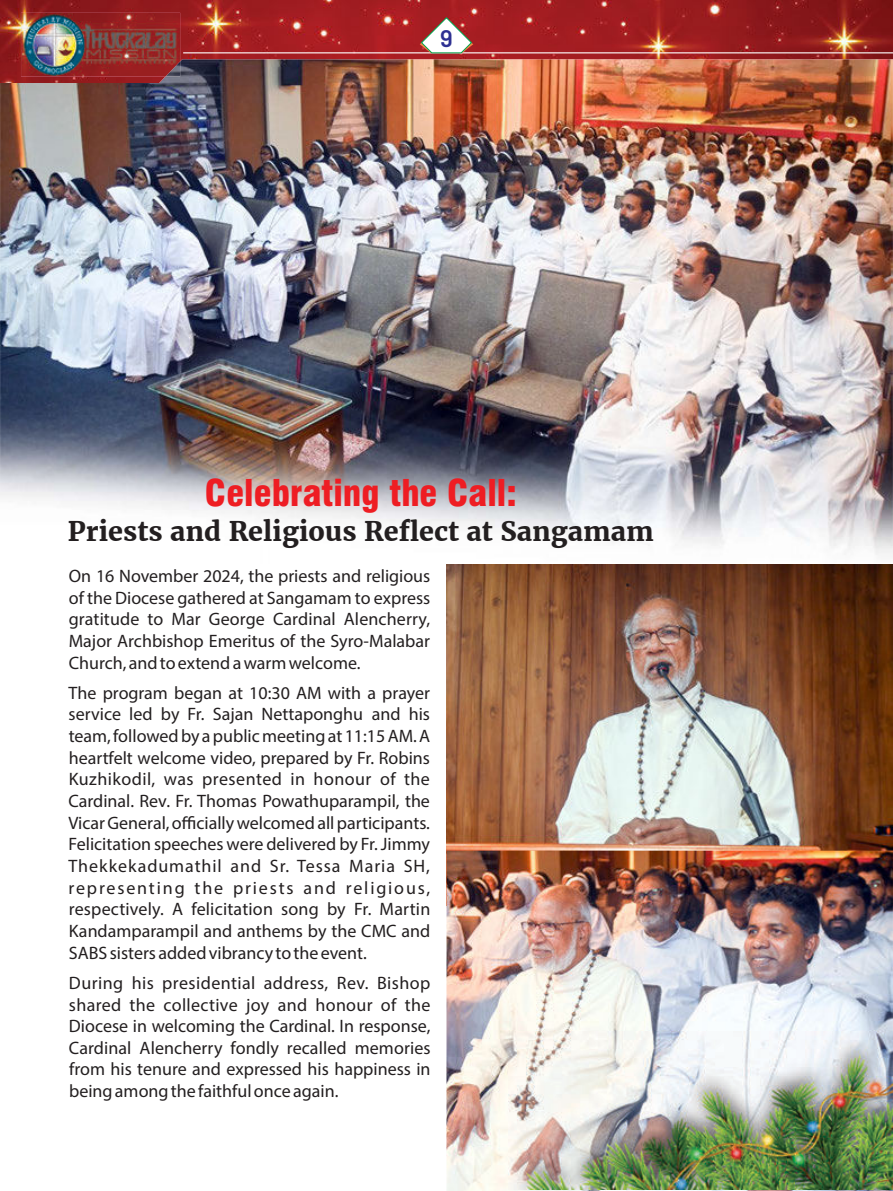
<style>
.page{position:relative;width:893px;height:1191px;background:#fff}
.page>*{position:absolute;margin:0;border:0;box-sizing:border-box;transform-origin:0 0}
.t1{font:900 condensed 36px "Swiss 721 BT";color:#ee1d23}
.t2{font:700 27px "Merriweather";color:#231f20}
.t3{font:600 24px "Barlow";color:#2e3092}
.t4{font:18px/21.6px "Myriad Pro";color:#231f20;text-align:justify}
</style>
<div class="page">
<img style="left:0;top:83px;width:893px;height:474px">
<hr style="left:0;top:574px;width:1px;height:279px;background:#fff8ae">
<img style="left:1px;top:0;width:892px;height:83px">
<img style="left:21px;top:13px;width:159px;height:63px">
<hr style="left:183px;top:52px;width:710px;height:1px;background:#fff">
<svg style="left:420px;top:17px;width:53px;height:37px"></svg>
<svg style="left:0;top:0;width:1px;height:83px"></svg>
<img style="left:446px;top:565px;width:447px;height:285px">
<img style="left:446px;top:850px;width:447px;height:341px">
<img style="left:508px;top:1031px;width:385px;height:158px">
<h3 class="t3" style="left:440px;top:23px;width:14px">9</h3>
<h1 class="t1" style="left:205px;top:471px;width:313px">Celebrating the Call:</h1>
<h2 class="t2" style="left:68px;top:513px;width:588px">Priests and Religious Reflect at Sangamam</h2>
<p class="t4" style="left:69px;top:565px;width:363px">On 16 November 2024, the priests and religious of the Diocese gathered at Sangamam to express gratitude to Mar George Cardinal Alencherry, Major Archbishop Emeritus of the Syro-Malabar Church, and to extend a warm welcome.</p>
<p class="t4" style="left:69px;top:681px;width:363px">The program began at 10:30 AM with a prayer service led by Fr. Sajan Nettaponghu and his team, followed by a public meeting at 11:15 AM. A heartfelt welcome video, prepared by Fr. Robins Kuzhikodil, was presented in honour of the Cardinal. Rev. Fr. Thomas Powathuparampil, the Vicar General, officially welcomed all participants.<br>Felicitation speeches were delivered by Fr. Jimmy Thekkekadumathil and Sr. Tessa Maria SH, representing the priests and religious, respectively. A felicitation song by Fr. Martin Kandamparampil and anthems by the CMC and SABS sisters added vibrancy to the event.</p>
<p class="t4" style="left:69px;top:971px;width:363px">During his presidential address, Rev. Bishop shared the collective joy and honour of the Diocese in welcoming the Cardinal. In response, Cardinal Alencherry fondly recalled memories from his tenure and expressed his happiness in being among the faithful once again.</p>
</div>
